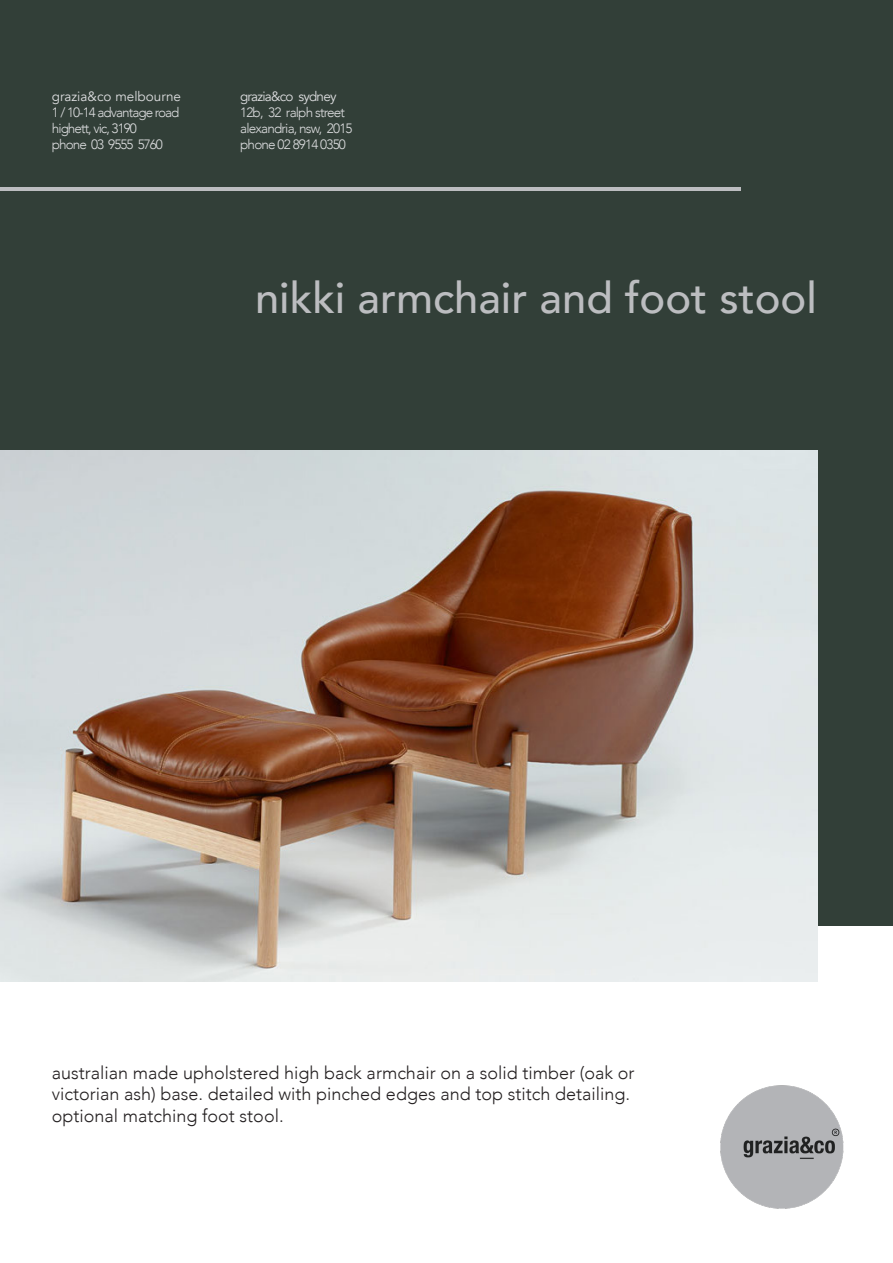
<style>
.page{position:relative;width:893px;height:1263px;background:#fff}
.page>*{position:absolute;margin:0;border:0;box-sizing:border-box;transform-origin:0 0}
.t1{font:500 43.5px "Avenir";color:#bcbdc0}
.t2{font:300 18px/21.6px "Avenir";color:#231f20}
.t3{font:300 13.5px "Avenir";letter-spacing:-.065em;color:#dcdddf}
.t4{font:13.5px "Avenir";color:#dcdddf}
.t5{font:13.5px "Avenir";letter-spacing:-.06em;color:#dcdddf}
</style>
<div class="page">
<div style="left:0;top:0;width:893px;height:925px;background:#323f38"></div>
<img style="left:721px;top:1086px;width:123px;height:123px">
<hr style="left:0;top:187px;width:740px;height:3px;background:#bcbdc0">
<img style="left:0;top:451px;width:818px;height:531px">
<p class="t4" style="left:52px;top:88px;width:131px">grazia&amp;co melbourne</p>
<p class="t3" style="left:52px;top:104px;width:129px">1 / 10-14 advantage road</p>
<p class="t3" style="left:52px;top:121px;width:87px">highett, vic, 3190</p>
<p class="t3" style="left:52px;top:137px;width:113px">phone 03 9555 5760</p>
<p class="t5" style="left:240px;top:88px;width:98px">grazia&amp;co sydney</p>
<p class="t3" style="left:240px;top:104px;width:106px">12b, 32 ralph street</p>
<p class="t3" style="left:240px;top:121px;width:114px">alexandria, nsw, 2015</p>
<p class="t3" style="left:240px;top:137px;width:107px">phone 02 8914 0350</p>
<p class="t1" style="left:255px;top:260px;width:563px">nikki armchair and foot stool</p>
<p class="t2" style="left:52px;top:1061px;width:584px">australian made upholstered high back armchair on a solid timber (oak or victorian ash) base. detailed with pinched edges and top stitch detailing. optional matching foot stool.</p>
</div>
